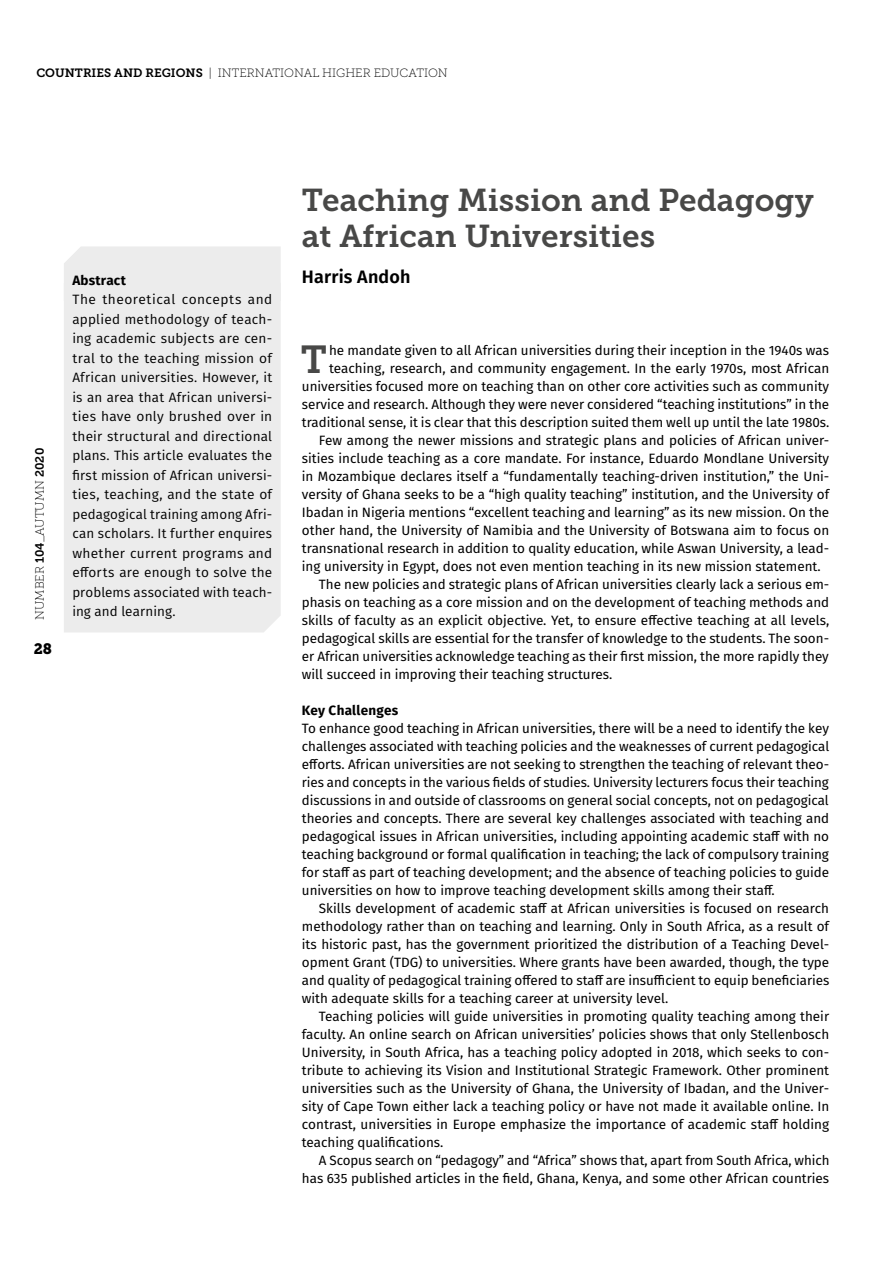
<style>
.page{position:relative;width:893px;height:1263px;background:#fff}
.page>*{position:absolute;margin:0;border:0;box-sizing:border-box;transform-origin:0 0}
.t1{font:38.85px "Museo Slab 700";color:#484847}
.t2{font:31.5px/36px "Museo Slab 700";color:#484847}
.t3{font:600 18px "Fira Sans";letter-spacing:.01em;color:#000}
.t4{font:15px "Museo Slab 900";color:#000}
.t5{font:13.5px/18px "Fira Sans";color:#000;text-align:justify}
.t6{font:13.5px/19.5px "Fira Sans";letter-spacing:.01em;color:#000;text-align:justify}
.t7{font:700 13.5px "Fira Sans";letter-spacing:.02em;color:#000}
.t8{font:12px "Museo Slab 100";color:#000}
.s1{font-family:"Museo Slab 700"}
</style>
<div class="page">
<div style="left:64px;top:246px;width:217px;height:37px;background:#ececec"></div>
<div style="left:64px;top:283px;width:217px;height:349px;background:#ececec"></div>
<p class="t8" style="left:36px;top:66px;width:413px"><span class="s1">COUNTRIES AND REGIONS</span> | INTERNATIONAL HIGHER EDUCATION</p>
<p class="t8" style="left:33px;top:620px;width:173px;rotate:-90deg">NUMBER <span class="s1">104</span>_Autumn <span class="s1">2020</span></p>
<p class="t4" style="left:34px;top:640px;width:20px">28</p>
<p class="t7" style="left:72px;top:269px;width:55px">Abstract</p>
<p class="t6" style="left:72px;top:289px;width:201px">The theoretical concepts and applied methodology of teach&shy;ing academic subjects are cen&shy;tral to the teaching mission of African universities. However, it is an area that African universi&shy;ties have only brushed over in their structural and directional plans. This article evaluates the first mission of African universi&shy;ties, teaching, and the state of pedagogical training among Afri&shy;can scholars. It further enquires whether current programs and efforts are enough to solve the problems associated with teach&shy;ing and learning.</p>
<h2 class="t2" style="left:302px;top:182px;width:513px">Teaching Mission and Pedagogy at African Universities</h2>
<h3 class="t3" style="left:302px;top:262px;width:110px">Harris Andoh</h3>
<h1 class="t1" style="left:301px;top:338px;width:28px">T</h1>
<p class="t5" style="left:329px;top:341px;width:502px">he mandate given to all African universities during their inception in the 1940s was</p>
<p class="t5" style="left:329px;top:359px;width:502px">teaching, research, and community engagement. In the early 1970s, most African</p>
<p class="t5" style="left:302px;top:377px;width:529px">universities focused more on teaching than on other core activities such as community</p>
<p class="t5" style="left:302px;top:395px;width:529px">service and research. Although they were never considered “teaching institutions” in the</p>
<p class="t5" style="left:302px;top:413px;width:529px">traditional sense, it is clear that this description suited them well up until the late 1980s.</p>
<p class="t5" style="left:319px;top:431px;width:512px">Few among the newer missions and strategic plans and policies of African univer-</p>
<p class="t5" style="left:302px;top:449px;width:529px">sities include teaching as a core mandate. For instance, Eduardo Mondlane University</p>
<p class="t5" style="left:302px;top:467px;width:529px">in Mozambique declares itself a “fundamentally teaching-driven institution,” the Uni-</p>
<p class="t5" style="left:302px;top:485px;width:529px">versity of Ghana seeks to be a “high quality teaching” institution, and the University of</p>
<p class="t5" style="left:302px;top:503px;width:529px">Ibadan in Nigeria mentions “excellent teaching and learning” as its new mission. On the</p>
<p class="t5" style="left:302px;top:521px;width:529px">other hand, the University of Namibia and the University of Botswana aim to focus on</p>
<p class="t5" style="left:302px;top:539px;width:529px">transnational research in addition to quality education, while Aswan University, a lead-</p>
<p class="t5" style="left:302px;top:557px;width:520px">ing university in Egypt, does not even mention teaching in its new mission statement.</p>
<p class="t5" style="left:319px;top:575px;width:512px">The new policies and strategic plans of African universities clearly lack a serious em-</p>
<p class="t5" style="left:302px;top:593px;width:529px">phasis on teaching as a core mission and on the development of teaching methods and</p>
<p class="t5" style="left:302px;top:611px;width:529px">skills of faculty as an explicit objective. Yet, to ensure effective teaching at all levels,</p>
<p class="t5" style="left:302px;top:629px;width:529px">pedagogical skills are essential for the transfer of knowledge to the students. The soon-</p>
<p class="t5" style="left:302px;top:647px;width:528px">er African universities acknowledge teaching as their first mission, the more rapidly they</p>
<p class="t5" style="left:302px;top:665px;width:312px">will succeed in improving their teaching structures.</p>
<p class="t7" style="left:302px;top:699px;width:98px">Key Challenges</p>
<p class="t5" style="left:302px;top:719px;width:529px">To enhance good teaching in African universities, there will be a need to identify the key challenges associated with teaching policies and the weaknesses of current pedagogical efforts. African universities are not seeking to strengthen the teaching of relevant theo&shy;ries and concepts in the various fields of studies. University lecturers focus their teaching discussions in and outside of classrooms on general social concepts, not on pedagogical theories and concepts. There are several key challenges associated with teaching and pedagogical issues in African universities, including appointing academic staff with no teaching background or formal qualification in teaching; the lack of compulsory training for staff as part of teaching development; and the absence of teaching policies to guide universities on how to improve teaching development skills among their staff.</p>
<p class="t5" style="left:302px;top:899px;width:529px;text-indent:17px">Skills development of academic staff at African universities is focused on research methodology rather than on teaching and learning. Only in South Africa, as a result of its historic past, has the government prioritized the distribution of a Teaching Devel&shy;opment Grant (TDG) to universities. Where grants have been awarded, though, the type and quality of pedagogical training offered to staff are insufficient to equip beneficiaries with adequate skills for a teaching career at university level.</p>
<p class="t5" style="left:302px;top:1007px;width:529px;text-indent:17px">Teaching policies will guide universities in promoting quality teaching among their faculty. An online search on African universities’ policies shows that only Stellenbosch University, in South Africa, has a teaching policy adopted in 2018, which seeks to con&shy;tribute to achieving its Vision and Institutional Strategic Framework. Other prominent universities such as the University of Ghana, the University of Ibadan, and the Univer&shy;sity of Cape Town either lack a teaching policy or have not made it available online. In contrast, universities in Europe emphasize the importance of academic staff holding teaching qualifications.</p>
<p class="t5" style="left:302px;top:1151px;width:529px;text-align:right">A Scopus search on “pedagogy” and “Africa” shows that, apart from South Africa, which has 635 published articles in the field, Ghana, Kenya, and some other African countries</p>
</div>
